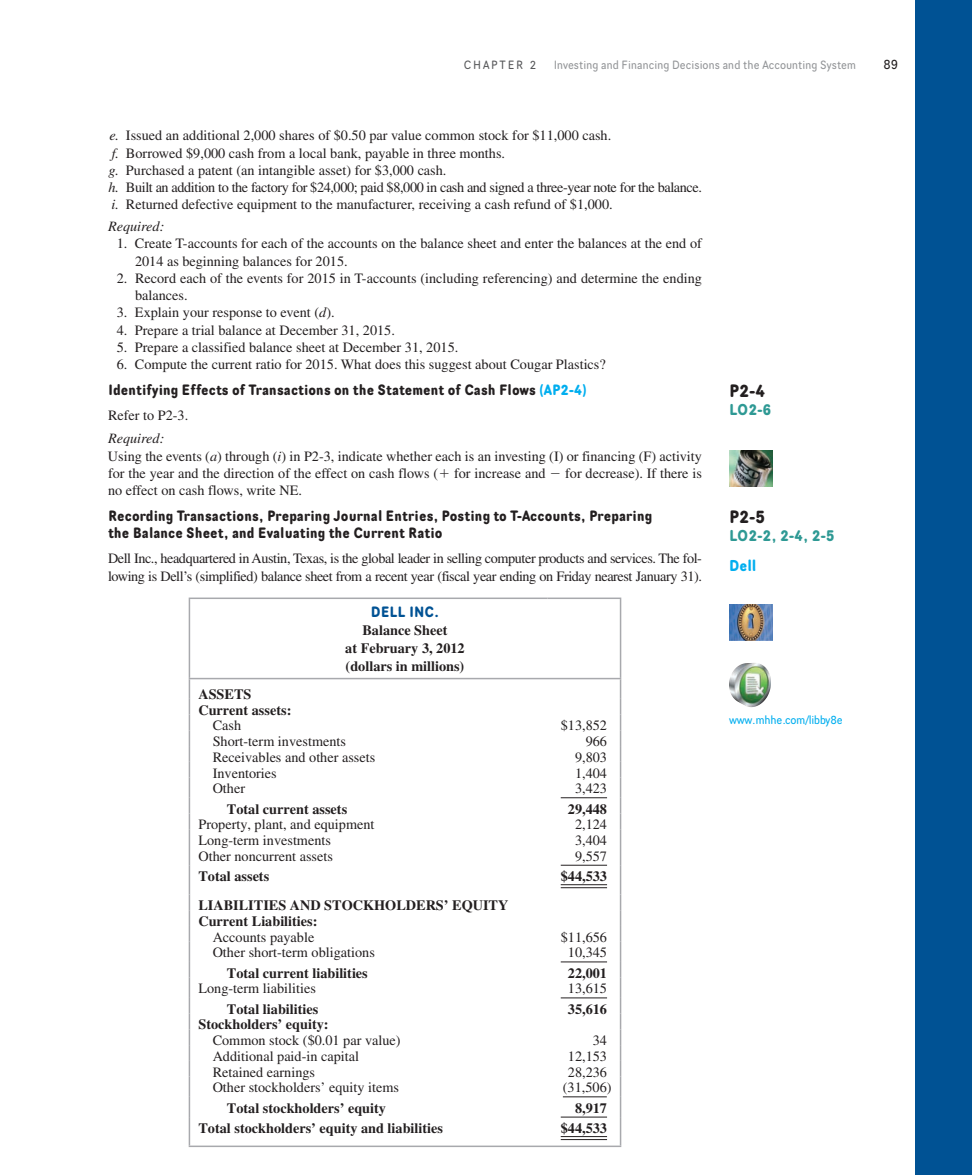
<style>
.page{position:relative;width:972px;height:1175px;background:#fff}
.page>*{position:absolute;margin:0;border:0;box-sizing:border-box;transform-origin:0 0}
.t1{font:700 18px "Scheme Rg";color:#231f20}
.t2{font:700 15.75px "Scheme Rg";letter-spacing:-.015em;color:#2e9994}
.t3{font:700 15.75px "Scheme Rg";color:#00aeef}
.t4{font:700 15px/17.2px "Scheme Rg";color:#231f20}
.t5{font:700 15px "Scheme Rg";color:#005294}
.t6{font:14.25px/17.2px "Times LT Std";color:#231f20}
.t7{font:700 14.25px/18px "Times LT Std";color:#231f20}
.t8{font:14.25px/17.2px "Times LT Std";letter-spacing:-.03em;color:#231f20}
.t9{font:italic 14.25px "Times LT Std";color:#231f20}
.t10{font:13.5px "Scheme Bk";color:#231f20}
.t11{font:12px "Scheme Bk";color:#939598}
.t12{font:12px "Scheme Bk";letter-spacing:-.015em;color:#00aeef}
.t13{font:12px "Scheme Bk";letter-spacing:.15em;color:#57585a}
.s1{font-style:italic}
.s2{color:#00aeef}
</style>
<div class="page">
<div style="left:916px;top:0;width:56px;height:1174px;background:#005294"></div>
<img style="left:729px;top:451px;width:43px;height:36px">
<img style="left:729px;top:604px;width:43px;height:36px">
<hr style="left:189px;top:597px;width:359px;height:2px;background:#a8a9ad">
<hr style="left:189px;top:599px;width:1px;height:79px;background:#a8a9ad">
<hr style="left:548px;top:597px;width:73px;height:2px;background:#a8a9ad">
<hr style="left:620px;top:599px;width:1px;height:79px;background:#a8a9ad">
<svg style="left:189px;top:679px;width:1px;height:466px"></svg>
<svg style="left:620px;top:679px;width:1px;height:466px"></svg>
<hr style="left:189px;top:1145px;width:432px;height:2px;background:#a8a9ad">
<hr style="left:189px;top:678px;width:432px;height:1px;background:#a8a9ad">
<hr style="left:561px;top:797px;width:46px;height:1px;background:#231f20">
<hr style="left:561px;top:864px;width:46px;height:1px;background:#231f20">
<hr style="left:561px;top:887px;width:46px;height:1px;background:#231f20">
<hr style="left:561px;top:884px;width:46px;height:1px;background:#231f20">
<hr style="left:561px;top:961px;width:46px;height:1px;background:#231f20">
<hr style="left:561px;top:997px;width:46px;height:1px;background:#231f20">
<hr style="left:563px;top:1096px;width:44px;height:1px;background:#231f20">
<hr style="left:561px;top:1116px;width:46px;height:1px;background:#231f20">
<hr style="left:561px;top:1139px;width:46px;height:1px;background:#231f20">
<hr style="left:561px;top:1136px;width:46px;height:1px;background:#231f20">
<p class="t13" style="left:464px;top:60px;width:74px">CHAPTER 2</p>
<p class="t11" style="left:554px;top:60px;width:304px">Investing and Financing Decisions and the Accounting System</p>
<p class="t10" style="left:884px;top:59px;width:16px">89</p>
<p class="t6" style="left:108px;top:128px;width:595px"><span class="s1">e.</span> Issued an additional 2,000 shares of $0.50 par value common stock for $11,000 cash.<br><span class="s1">f.</span> Borrowed $9,000 cash from a local bank, payable in three months.<br><span class="s1">g.</span> Purchased a patent (an intangible asset) for $3,000 cash.<br><span class="s1">h.</span> Built an addition to the factory for $24,000; paid $8,000 in cash and signed a three-year note for the balance. <span class="s1">i.</span> Returned defective equipment to the manufacturer, receiving a cash refund of $1,000.</p>
<p class="t9" style="left:108px;top:221px;width:58px">Required:</p>
<p class="t6" style="left:135px;top:236px;width:568px;text-indent:-18px">1. Create T-accounts for each of the accounts on the balance sheet and enter the balances at the end of<br>2014 as beginning balances for 2015.</p>
<p class="t6" style="left:135px;top:271px;width:569px;text-indent:-18px">2. Record each of the events for 2015 in T-accounts (including referencing) and determine the ending balances.</p>
<p class="t6" style="left:117px;top:305px;width:219px">3. Explain your response to event ( <span class="s1">d</span> ).</p>
<p class="t6" style="left:117px;top:322px;width:280px">4. Prepare a trial balance at December 31, 2015.</p>
<p class="t6" style="left:117px;top:340px;width:343px">5. Prepare a classified balance sheet at December 31, 2015.</p>
<p class="t6" style="left:117px;top:357px;width:491px">6. Compute the current ratio for 2015. What does this suggest about Cougar Plastics?</p>
<p class="t4" style="left:108px;top:382px;width:480px">Identifying Effects of Transactions on the Statement of Cash Flows <span class="s2">(AP2-4)</span></p>
<p class="t6" style="left:108px;top:408px;width:82px">Refer to P2-3.</p>
<p class="t6" style="left:108px;top:431px;width:596px"><span class="s1">Required:<br></span>Using the events ( <span class="s1">a</span> ) through ( <span class="s1">i</span> ) in P2-3, indicate whether each is an investing (I) or financing (F) activity for the year and the direction of the effect on cash flows ( for increase and</p>
<p class="t6" style="left:565px;top:466px;width:138px">for decrease). If there is</p>
<p class="t6" style="left:108px;top:483px;width:195px">no effect on cash flows, write NE.</p>
<p class="t4" style="left:108px;top:508px;width:546px">Recording Transactions, Preparing Journal Entries, Posting to T-Accounts, Preparing the Balance Sheet, and Evaluating the Current Ratio</p>
<p class="t8" style="left:108px;top:551px;width:596px">Dell Inc., headquartered in Austin, Texas, is the global leader in selling computer products and services. The fol&shy;lowing is Dell’s (simplified) balance sheet from a recent year (fiscal year ending on Friday nearest January 31).</p>
<p class="t5" style="left:371px;top:606px;width:70px">DELL INC.</p>
<p class="t7" style="left:345px;top:622px;width:121px;text-align:center">Balance Sheet<br>at February 3, 2012 (dollars in millions)</p>
<p class="t7" style="left:198px;top:687px;width:94px;line-height:15.8px">ASSETS<br>Current assets:</p>
<p class="t6" style="left:213px;top:718px;width:30px">Cash</p>
<p class="t6" style="left:561px;top:718px;width:48px">$13,852</p>
<p class="t6" style="left:213px;top:734px;width:135px">Short-term investments</p>
<p class="t6" style="left:586px;top:734px;width:23px">966</p>
<p class="t6" style="left:213px;top:749px;width:164px">Receivables and other assets</p>
<p class="t6" style="left:575px;top:749px;width:34px">9,803</p>
<p class="t6" style="left:213px;top:765px;width:66px">Inventories</p>
<p class="t6" style="left:575px;top:765px;width:34px">1,404</p>
<p class="t6" style="left:213px;top:781px;width:34px">Other</p>
<p class="t6" style="left:575px;top:781px;width:34px">3,423</p>
<p class="t7" style="left:227px;top:801px;width:122px">Total current assets</p>
<p class="t7" style="left:568px;top:801px;width:41px">29,448</p>
<p class="t6" style="left:198px;top:817px;width:178px">Property, plant, and equipment</p>
<p class="t6" style="left:575px;top:817px;width:34px">2,124</p>
<p class="t6" style="left:198px;top:833px;width:134px">Long-term investments</p>
<p class="t6" style="left:575px;top:833px;width:34px">3,404</p>
<p class="t6" style="left:198px;top:848px;width:136px">Other noncurrent assets</p>
<p class="t6" style="left:575px;top:848px;width:34px">9,557</p>
<p class="t7" style="left:198px;top:868px;width:72px">Total assets</p>
<p class="t7" style="left:561px;top:868px;width:48px">$44,533</p>
<p class="t7" style="left:198px;top:898px;width:311px;line-height:15.8px">LIABILITIES AND STOCKHOLDERS’ EQUITY<br>Current Liabilities:</p>
<p class="t6" style="left:213px;top:929px;width:103px">Accounts payable</p>
<p class="t6" style="left:561px;top:929px;width:48px">$11,656</p>
<p class="t6" style="left:213px;top:945px;width:164px">Other short-term obligations</p>
<p class="t6" style="left:568px;top:945px;width:41px">10,345</p>
<p class="t7" style="left:227px;top:965px;width:142px">Total current liabilities</p>
<p class="t7" style="left:568px;top:965px;width:41px">22,001</p>
<p class="t6" style="left:198px;top:981px;width:119px">Long-term liabilities</p>
<p class="t6" style="left:568px;top:981px;width:41px">13,615</p>
<p class="t7" style="left:227px;top:1001px;width:93px">Total liabilities</p>
<p class="t7" style="left:568px;top:1001px;width:41px">35,616</p>
<p class="t7" style="left:198px;top:1016px;width:132px">Stockholders’ equity:</p>
<p class="t6" style="left:213px;top:1033px;width:190px">Common stock ($0.01 par value)</p>
<p class="t6" style="left:593px;top:1033px;width:16px">34</p>
<p class="t6" style="left:213px;top:1048px;width:148px">Additional paid-in capital</p>
<p class="t6" style="left:568px;top:1048px;width:41px">12,153</p>
<p class="t6" style="left:213px;top:1064px;width:104px">Retained earnings</p>
<p class="t6" style="left:568px;top:1064px;width:41px">28,236</p>
<p class="t6" style="left:213px;top:1080px;width:188px">Other stockholders’ equity items</p>
<p class="t6" style="left:563px;top:1080px;width:50px">(31,506)</p>
<p class="t7" style="left:227px;top:1100px;width:161px">Total stockholders’ equity</p>
<p class="t7" style="left:575px;top:1100px;width:34px">8,917</p>
<p class="t7" style="left:198px;top:1120px;width:246px">Total stockholders’ equity and liabilities</p>
<p class="t7" style="left:561px;top:1120px;width:48px">$44,533</p>
<p class="t1" style="left:729px;top:384px;width:38px">P2-4</p>
<p class="t2" style="left:729px;top:403px;width:44px">LO2-6</p>
<p class="t1" style="left:729px;top:510px;width:38px">P2-5</p>
<p class="t2" style="left:729px;top:529px;width:107px">LO2-2, 2-4, 2-5</p>
<p class="t3" style="left:729px;top:559px;width:29px">Dell</p>
<p class="t12" style="left:729px;top:715px;width:115px">www.mhhe.com/libby8e</p>
</div>
